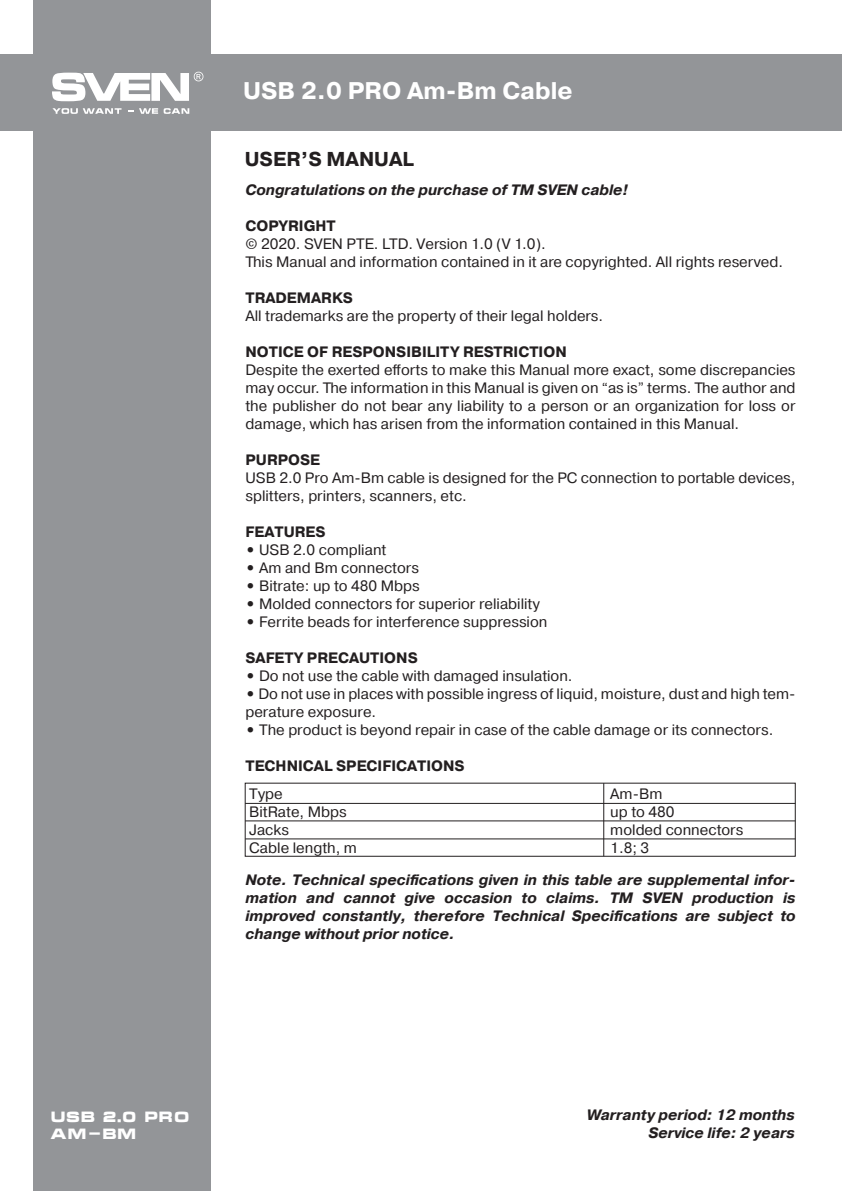
<style>
.page{position:relative;width:842px;height:1191px;background:#fff}
.page>*{position:absolute;margin:0;border:0;box-sizing:border-box;transform-origin:0 0}
.t1{font:700 24px "Pragmatica";color:#fff}
.t2{font:700 20px "Pragmatica";color:#231f20}
.t3{font:15px/18px "Pragmatica";color:#231f20}
.t4{font:italic 700 15px/18px "Pragmatica";color:#231f20;text-align:right}
.t5{font:700 15px "Pragmatica";color:#231f20}
.t6{font:700 14.4px/17.4px "Micra";color:#fff}
.s1{font-weight:700}
</style>
<div class="page">
<div style="left:33px;top:0;width:178px;height:1191px;background:#939598"></div>
<div style="left:0;top:55px;width:842px;height:76px;background:#939598"></div>
<svg style="left:52px;top:72px;width:151px;height:29px"></svg>
<svg style="left:52px;top:108px;width:70px;height:6px"></svg>
<svg style="left:128px;top:108px;width:30px;height:6px"></svg>
<svg style="left:164px;top:108px;width:25px;height:6px"></svg>
<hr style="left:603px;top:783px;width:1px;height:73px;background:#231f20">
<hr style="left:245px;top:838px;width:550px;height:1px;background:#231f20">
<hr style="left:245px;top:820px;width:550px;height:1px;background:#231f20">
<hr style="left:245px;top:803px;width:550px;height:1px;background:#231f20">
<h1 class="t1" style="left:243px;top:75px;width:331px">USB 2.0 PRO Am-Bm Cable</h1>
<h2 class="t2" style="left:245px;top:146px;width:171px">USER’S MANUAL</h2>
<p class="t4" style="left:245px;top:181px;width:384px">Congratulations on the purchase of TM SVEN cable!</p>
<p class="t5" style="left:245px;top:216px;width:92px">COPYRIGHT</p>
<p class="t3" style="left:245px;top:235px;width:539px">© 2020. SVEN PTE. LTD. Version 1.0 (V 1.0).<br>This Manual and information contained in it are copyrighted. All rights reserved.</p>
<p class="t5" style="left:245px;top:288px;width:109px">TRADEMARKS</p>
<p class="t3" style="left:245px;top:307px;width:359px">All trademarks are the property of their legal holders.</p>
<p class="t5" style="left:245px;top:342px;width:323px">NOTICE OF RESPONSIBILITY RESTRICTION</p>
<p class="t3" style="left:245px;top:361px;width:552px;text-align:justify">Despite the exerted efforts to make this Manual more exact, some discrepancies may occur. The information in this Manual is given on “as is” terms. The author and the publisher do not bear any liability to a person or an organization for loss or damage, which has arisen from the information contained in this Manual.</p>
<p class="t5" style="left:245px;top:450px;width:76px">PURPOSE</p>
<p class="t3" style="left:245px;top:469px;width:552px">USB 2.0 Pro Am-Bm cable is designed for the PC connection to portable devices, splitters, printers, scanners, etc.</p>
<p class="t5" style="left:245px;top:522px;width:82px">FEATURES</p>
<p class="t3" style="left:245px;top:541px;width:142px"><span class="s1">•</span> USB 2.0 compliant</p>
<p class="t3" style="left:245px;top:559px;width:175px"><span class="s1">•</span> Am and Bm connectors</p>
<p class="t3" style="left:245px;top:577px;width:176px"><span class="s1">•</span> Bitrate: up to 480 Mbps</p>
<p class="t3" style="left:245px;top:595px;width:296px"><span class="s1">•</span> Molded connectors for superior reliability</p>
<p class="t3" style="left:245px;top:613px;width:303px"><span class="s1">•</span> Ferrite beads for interference suppression</p>
<p class="t5" style="left:245px;top:648px;width:174px">SAFETY PRECAUTIONS</p>
<p class="t3" style="left:245px;top:667px;width:329px"><span class="s1">•</span> Do not use the cable with damaged insulation.</p>
<p class="t3" style="left:245px;top:685px;width:552px"><span class="s1">•</span> Do not use in places with possible ingress of liquid, moisture, dust and high tem&shy;perature exposure.</p>
<p class="t3" style="left:245px;top:721px;width:529px"><span class="s1">•</span> The product is beyond repair in case of the cable damage or its connectors.</p>
<p class="t5" style="left:245px;top:756px;width:221px">TECHNICAL SPECIFICATIONS</p>
<p class="t3" style="left:249px;top:785px;width:109px">Type<br>BitRate, Mbps<br>Jacks<br>Cable length, m</p>
<p class="t3" style="left:610px;top:785px;width:135px">Am-Bm<br>up to 480<br>molded connectors<br>1.8; 3</p>
<p class="t4" style="left:245px;top:871px;width:552px;text-align:justify">Note. Technical specifications given in this table are supplemental infor&shy;mation and cannot give occasion to claims. ТМ SVEN production is improved constantly, therefore Technical Specifications are subject to change without prior notice.</p>
<p class="t6" style="left:51px;top:1107px;width:141px">USB 2.0 PRO<br>Am-Bm</p>
<p class="t4" style="left:587px;top:1106px;width:210px">Warranty period: 12 months<br>Service life: 2 years</p>
</div>
